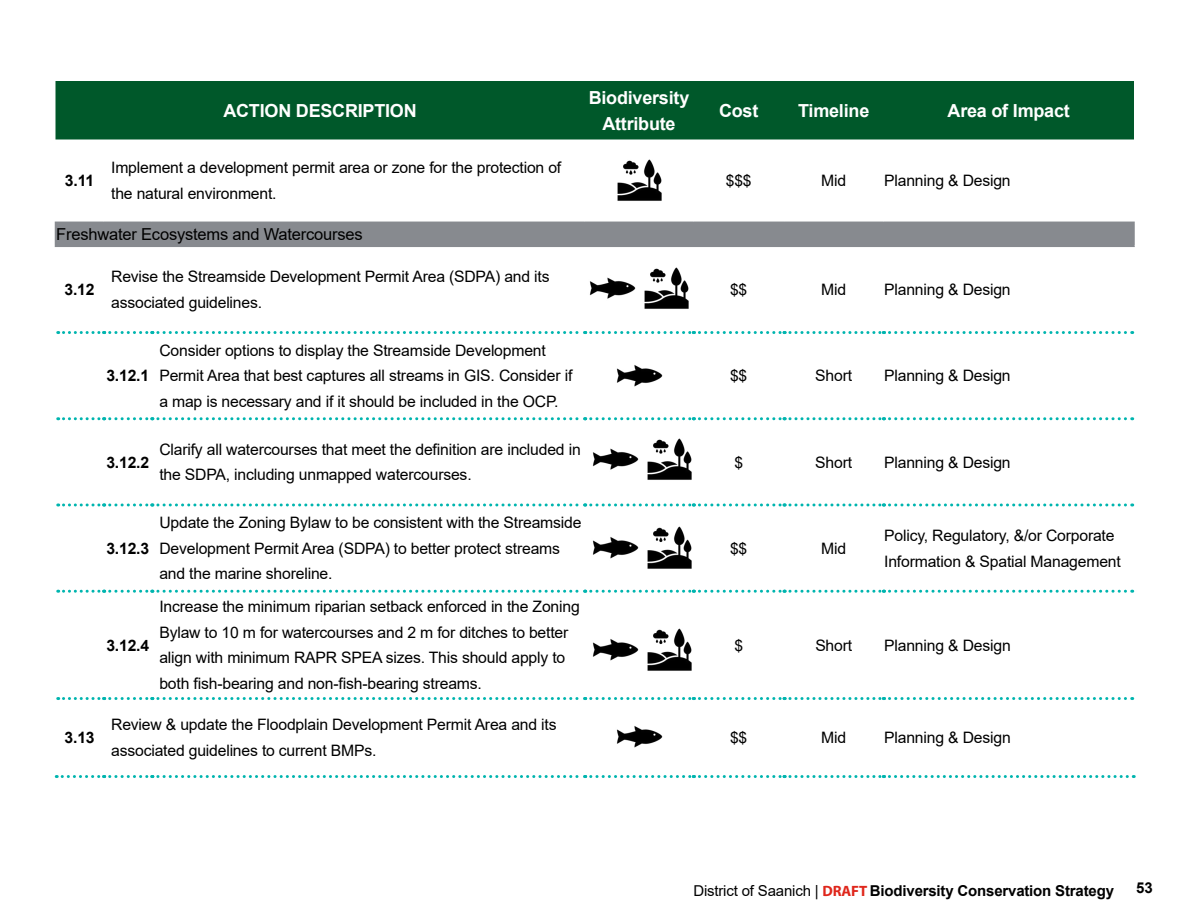
<style>
.page{position:relative;width:1188px;height:918px;background:#fff}
.page>*{position:absolute;margin:0;border:0;box-sizing:border-box;transform-origin:0 0}
.t1{font:700 18px/25.5px "Arial";letter-spacing:-.01em;color:#fff;text-align:center}
.t2{font:16.5px "Arial";letter-spacing:-.01em;color:#000}
.t3{font:15.75px/25.5px "Arial";letter-spacing:-.01em;color:#000}
.t4{font:700 15.75px "Arial";letter-spacing:-.01em;color:#000}
.t5{font:700 15px "Arial";letter-spacing:-.01em;color:#000}
.s1{font-weight:400}
.s2{font-family:"Myriad Pro";color:#df271c}
</style>
<div class="page">
<div style="left:56px;top:81px;width:1078px;height:59px;background:#00582a"></div>
<div style="left:56px;top:222px;width:1078px;height:24px;background:#878a8f"></div>
<svg style="left:55px;top:223px;width:1px;height:23px"></svg>
<hr style="left:1133px;top:223px;width:2px;height:23px;background:#878a8f">
<hr style="left:55px;top:222px;width:49px;height:1px;background:#878a8f">
<hr style="left:883px;top:222px;width:252px;height:1px;background:#878a8f">
<hr style="left:55px;top:246px;width:49px;height:1px;background:#878a8f">
<hr style="left:104px;top:246px;width:48px;height:1px;background:#878a8f">
<hr style="left:152px;top:246px;width:433px;height:1px;background:#878a8f">
<hr style="left:585px;top:246px;width:108px;height:1px;background:#878a8f">
<hr style="left:693px;top:246px;width:91px;height:1px;background:#878a8f">
<hr style="left:784px;top:246px;width:99px;height:1px;background:#878a8f">
<hr style="left:883px;top:246px;width:252px;height:1px;background:#878a8f">
<svg style="left:58px;top:331px;width:1075px;height:3px"></svg>
<svg style="left:58px;top:417px;width:1075px;height:3px"></svg>
<svg style="left:58px;top:503px;width:1075px;height:3px"></svg>
<svg style="left:58px;top:590px;width:1075px;height:3px"></svg>
<svg style="left:58px;top:697px;width:1075px;height:3px"></svg>
<svg style="left:56px;top:775px;width:1078px;height:3px"></svg>
<img style="left:617px;top:159px;width:45px;height:42px">
<img style="left:589px;top:277px;width:47px;height:22px">
<img style="left:644px;top:267px;width:45px;height:42px">
<img style="left:616px;top:365px;width:47px;height:22px">
<img style="left:592px;top:448px;width:47px;height:22px">
<img style="left:647px;top:438px;width:45px;height:42px">
<img style="left:592px;top:537px;width:47px;height:22px">
<img style="left:647px;top:526px;width:45px;height:43px">
<img style="left:592px;top:639px;width:47px;height:22px">
<img style="left:647px;top:628px;width:45px;height:43px">
<img style="left:616px;top:726px;width:47px;height:22px">
<p class="t4" style="left:65px;top:169px;width:31px">3.11</p>
<p class="t1" style="left:223px;top:98px;width:195px">ACTION DESCRIPTION</p>
<p class="t3" style="left:111px;top:155px;width:452px">Implement a development permit area or zone for the protection of the natural environment.</p>
<p class="t2" style="left:56px;top:223px;width:308px">Freshwater Ecosystems and Watercourses</p>
<p class="t4" style="left:65px;top:279px;width:32px">3.12</p>
<p class="t3" style="left:111px;top:264px;width:440px">Revise the Streamside Development Permit Area (SDPA) and its associated guidelines.</p>
<p class="t1" style="left:589px;top:85px;width:102px">Biodiversity<br>Attribute</p>
<p class="t4" style="left:106px;top:365px;width:44px">3.12.1</p>
<p class="t3" style="left:159px;top:337px;width:415px">Consider options to display the Streamside Development<br>Permit Area that best captures all streams in GIS. Consider if a map is necessary and if it should be included in the OCP.</p>
<p class="t4" style="left:106px;top:451px;width:44px">3.12.2</p>
<p class="t3" style="left:159px;top:436px;width:423px">Clarify all watercourses that meet the definition are included in the SDPA, including unmapped watercourses.</p>
<p class="t4" style="left:65px;top:727px;width:32px">3.13</p>
<p class="t4" style="left:106px;top:537px;width:44px">3.12.3</p>
<p class="t4" style="left:106px;top:634px;width:44px">3.12.4</p>
<p class="t3" style="left:159px;top:510px;width:424px">Update the Zoning Bylaw to be consistent with the Streamside<br>Development Permit Area (SDPA) to better protect streams and the marine shoreline.</p>
<p class="t3" style="left:159px;top:594px;width:422px">Increase the minimum riparian setback enforced in the Zoning Bylaw to 10 m for watercourses and 2 m for ditches to better align with minimum RAPR SPEA sizes. This should apply to both fish-bearing and non-fish-bearing streams.</p>
<p class="t3" style="left:111px;top:712px;width:447px">Review &amp; update the Floodplain Development Permit Area and its associated guidelines to current BMPs.</p>
<p class="t1" style="left:719px;top:98px;width:41px">Cost</p>
<p class="t1" style="left:798px;top:98px;width:73px">Timeline</p>
<p class="t1" style="left:948px;top:98px;width:124px">Area of Impact</p>
<p class="t3" style="left:726px;top:167px;width:27px">$$$</p>
<p class="t3" style="left:821px;top:167px;width:26px">Mid</p>
<p class="t3" style="left:884px;top:167px;width:128px">Planning &amp; Design</p>
<p class="t3" style="left:730px;top:277px;width:19px">$$</p>
<p class="t3" style="left:821px;top:277px;width:26px">Mid</p>
<p class="t3" style="left:884px;top:277px;width:128px">Planning &amp; Design</p>
<p class="t3" style="left:730px;top:363px;width:19px">$$</p>
<p class="t3" style="left:815px;top:363px;width:38px">Short</p>
<p class="t3" style="left:884px;top:363px;width:128px">Planning &amp; Design</p>
<p class="t3" style="left:734px;top:449px;width:10px">$</p>
<p class="t3" style="left:815px;top:449px;width:38px">Short</p>
<p class="t3" style="left:884px;top:449px;width:128px">Planning &amp; Design</p>
<p class="t3" style="left:730px;top:535px;width:19px">$$</p>
<p class="t3" style="left:821px;top:535px;width:26px">Mid</p>
<p class="t3" style="left:884px;top:523px;width:238px">Policy, Regulatory, &amp;/or Corporate<br>Information &amp; Spatial Management</p>
<p class="t3" style="left:734px;top:632px;width:10px">$</p>
<p class="t3" style="left:815px;top:632px;width:38px">Short</p>
<p class="t3" style="left:884px;top:632px;width:128px">Planning &amp; Design</p>
<p class="t3" style="left:730px;top:725px;width:19px">$$</p>
<p class="t3" style="left:821px;top:725px;width:26px">Mid</p>
<p class="t3" style="left:884px;top:725px;width:128px">Planning &amp; Design</p>
<p class="t5" style="left:693px;top:880px;width:422px"><span class="s1">District of Saanich |</span> <span class="s2">DRAFT</span> Biodiversity Conservation Strategy</p>
<p class="t5" style="left:1136px;top:877px;width:18px">53</p>
</div>
